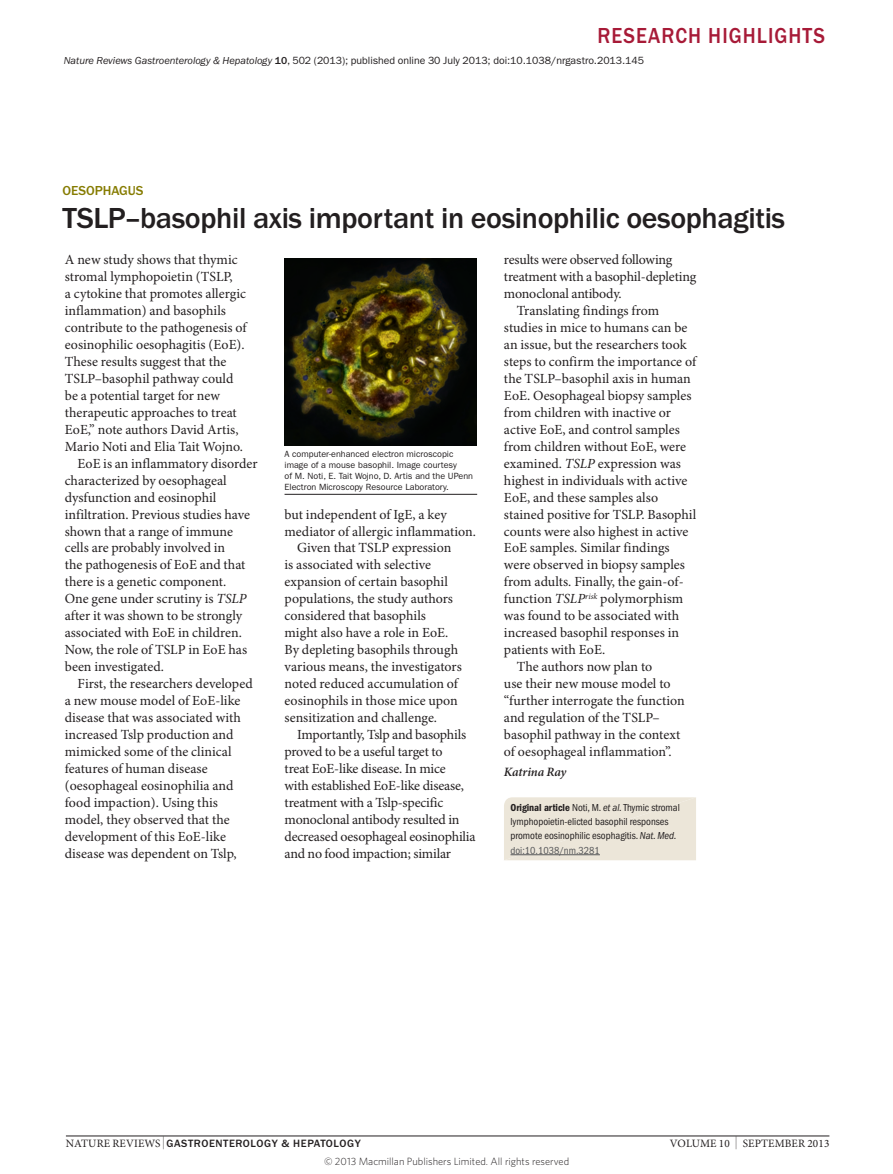
<style>
.page{position:relative;width:893px;height:1174px;background:#fff}
.page>*{position:absolute;margin:0;border:0;box-sizing:border-box;transform-origin:0 0}
.Title{font:500 30px "ITC Franklin Gothic Std";letter-spacing:-.015em;color:#231f20}
.t1{font:500 22.5px "ITC Franklin Gothic Std";letter-spacing:.05em;color:#a71a37;scale:.9 1}
.Body_text{font:13.95px/17px "Minion Pro";color:#231f20}
.Body_first{font:13.95px/17px "Minion Pro";color:#231f20}
.Strapline{font:500 13.5px "ITC Franklin Gothic Std";letter-spacing:-.005em;color:#867c02}
.Authors{font:italic 600 12.75px "Minion Pro";letter-spacing:-.01em;color:#231f20}
.t2{font:11.25px "Minion Pro";letter-spacing:.01em;color:#231f20}
.t3{font:500 10.95px "ITC Franklin Gothic Std";letter-spacing:.05em;color:#231f20}
.References{font:condensed 10.5px/14.2px "ITC Franklin Gothic Std";letter-spacing:-.005em;color:#231f20}
.Citation_line{font:10.5px "ITC Franklin Gothic Std";letter-spacing:-.005em;color:#231f20}
.t4{font:300 10.5px "Whitney";color:#231f20}
.Figure_credit{font:9px/10.8px "ITC Franklin Gothic Std";color:#231f20}
.s1{font-style:italic}
.s2{font-weight:500}
.s3{font-family:"ITC Franklin Gothic Std Dm Cd";font-stretch:normal}
.s4{color:#57585a}
.s5{font-family:"Minion Pro";font-weight:400;font-size:11.25px}
.s6{font-family:"Minion Pro";font-weight:400;font-size:12.9px}
.s7{font-size:12.9px}
</style>
<div class="page">
<hr style="left:66px;top:1135px;width:763px;height:1px;background:#231f20">
<div style="left:504px;top:797px;width:192px;height:63px;background:#ece6d9"></div>
<hr style="left:510px;top:854px;width:90px;height:1px;background:#57585a">
<hr style="left:285px;top:494px;width:192px;height:1px;background:#231f20">
<img style="left:285px;top:258px;width:192px;height:187px">
<p class="t1" style="left:598px;top:22px;width:254px">RESEARCH HIGHLIGHTS</p>
<p class="Citation_line" style="left:64px;top:54px;width:582px"><span class="s1">Nature Reviews Gastroenterology &amp; Hepatology</span> <span class="s2">10</span>, 502 (2013); published online 30 July 2013; doi:10.1038/nrgastro.2013.145</p>
<p class="Strapline" style="left:63px;top:183px;width:83px">OESOPHAGUS</p>
<p class="Title" style="left:63px;top:201px;width:724px">TSLP–basophil axis important in eosinophilic oesophagitis</p>
<p class="Body_first" style="left:65px;top:252px;width:183px">A new study shows that thymic stromal lymphopoietin (TSLP,<br>a cytokine that promotes allergic inflammation) and basophils contribute to the pathogenesis of eosinophilic oesophagitis (EoE).<br>These results suggest that the<br>TSLP–basophil pathway could be a potential target for new therapeutic approaches to treat<br>EoE,” note authors David Artis,<br>Mario Noti and Elia Tait Wojno.</p>
<p class="Body_text" style="left:65px;top:455px;width:194px;text-indent:13px">EoE is an inflammatory disorder characterized by oesophageal dysfunction and eosinophil infiltration. Previous studies have shown that a range of immune cells are probably involved in<br>the pathogenesis of EoE and that there is a genetic component.<br>One gene under scrutiny is <span class="s1">TSLP </span>after it was shown to be strongly associated with EoE in children.<br>Now, the role of TSLP in EoE has been investigated.</p>
<p class="Body_text" style="left:65px;top:675px;width:189px;text-indent:13px">First, the researchers developed a new mouse model of EoE-like disease that was associated with increased Tslp production and mimicked some of the clinical features of human disease (oesophageal eosinophilia and food impaction). Using this model, they observed that the development of this EoE-like disease was dependent on Tslp,</p>
<p class="Body_text" style="left:504px;top:252px;width:194px">results were observed following treatment with a basophil-depleting monoclonal antibody.</p>
<p class="Body_text" style="left:504px;top:303px;width:194px;text-indent:13px">Translating findings from studies in mice to humans can be an issue, but the researchers took steps to confirm the importance of the TSLP–basophil axis in human<br>EoE. Oesophageal biopsy samples from children with inactive or active EoE, and control samples from children without EoE, were examined. <span class="s1">TSLP</span> expression was highest in individuals with active<br>EoE, and these samples also stained positive for TSLP. Basophil counts were also highest in active<br>EoE samples. Similar findings were observed in biopsy samples from adults. Finally, the gain-of&shy;function <span class="s1">TSLP</span><sup>risk</sup> polymorphism was found to be associated with increased basophil responses in patients with EoE.</p>
<p class="Body_text" style="left:504px;top:659px;width:182px;text-indent:13px">The authors now plan to<br>use their new mouse model to “further interrogate the function and regulation of the TSLP– basophil pathway in the context of oesophageal inflammation”.</p>
<p class="Authors" style="left:504px;top:764px;width:64px">Katrina Ray</p>
<p class="Figure_credit" style="left:285px;top:449px;width:190px">A computer-enhanced electron microscopic image of a mouse basophil. Image courtesy<br>of M. Noti, E. Tait Wojno, D. Artis and the UPenn Electron Microscopy Resource Laboratory.</p>
<p class="Body_text" style="left:285px;top:506px;width:193px">but independent of IgE, a key mediator of allergic inflammation.</p>
<p class="Body_text" style="left:285px;top:540px;width:179px;text-indent:13px">Given that TSLP expression is associated with selective expansion of certain basophil populations, the study authors considered that basophils might also have a role in EoE.<br>By depleting basophils through various means, the investigators noted reduced accumulation of eosinophils in those mice upon sensitization and challenge.</p>
<p class="Body_text" style="left:285px;top:726px;width:193px;text-indent:13px">Importantly, Tslp and basophils proved to be a useful target to<br>treat EoE-like disease. In mice<br>with established EoE-like disease, treatment with a Tslp-specific monoclonal antibody resulted in decreased oesophageal eosinophilia and no food impaction; similar</p>
<p class="References" style="left:510px;top:800px;width:171px"><span class="s3">Original article</span> Noti, M. <span class="s1">et al.</span> Thymic stromal lymphopoietin-elicted basophil responses promote eosinophilic esophagitis. <span class="s1">Nat. Med. </span><span class="s4">doi:10.1038/nm.3281</span></p>
<p class="t3" style="left:66px;top:1137px;width:296px"><span class="s5">NATURE REVIEWS</span> <span class="s6">|</span> GASTROENTEROLOGY &amp; HEPATOLOGY</p>
<p class="t2" style="left:670px;top:1136px;width:161px">VOLUME 10 <span class="s7">|</span> SEPTEMBER 2013</p>
<p class="t4" style="left:324px;top:1154px;width:247px">© 2013 Macmillan Publishers Limited. All rights reserved</p>
</div>
